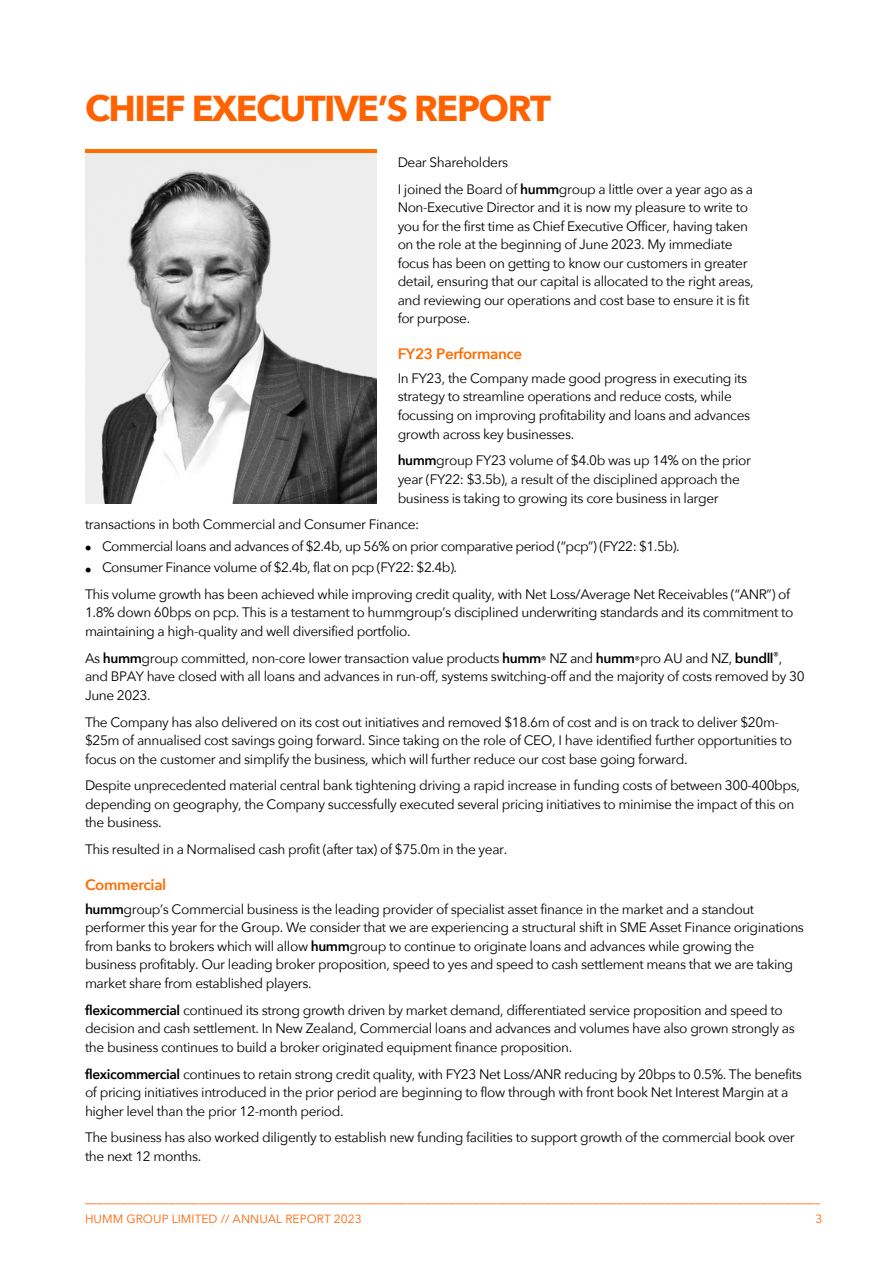
<style>
.page{position:relative;width:893px;height:1263px;background:#fff}
.page>*{position:absolute;margin:0;border:0;box-sizing:border-box;transform-origin:0 0}
.t1{font:700 36px "Avenir Next";letter-spacing:-.04em;color:#ff6200}
.t2{font:600 15.15px "Avenir Next";letter-spacing:-.025em;color:#ff6c00}
.t3{font:13.65px/18.6px "Avenir Next";letter-spacing:-.03em;color:#000}
.t4{font:11.85px "Calibri";color:#ff6200}
.t5{font:11.85px "Avenir Next";letter-spacing:.005em;color:#ff6200}
.s1{font-weight:600}
.s2{font-size:9.75px}
</style>
<div class="page">
<div style="left:85px;top:149px;width:291px;height:5px;background:#ff6c00"></div>
<img style="left:85px;top:154px;width:291px;height:349px">
<h1 class="t1" style="left:85px;top:85px;width:467px">CHIEF EXECUTIVE’S REPORT</h1>
<p class="t3" style="left:397px;top:150px;width:357px;line-height:26.7px">Dear Shareholders<br>I joined the Board of <span class="s1">humm</span>group a little over a year ago as a</p>
<p class="t3" style="left:397px;top:199px;width:357px">Non-Executive Director and it is now my pleasure to write to you for the first time as Chief Executive Officer, having taken on the role at the beginning of June 2023. My immediate focus has been on getting to know our customers in greater detail, ensuring that our capital is allocated to the right areas, and reviewing our operations and cost base to ensure it is fit for purpose.</p>
<p class="t2" style="left:397px;top:343px;width:126px">FY23 Performance</p>
<p class="t3" style="left:397px;top:369px;width:354px">In FY23, the Company made good progress in executing its strategy to streamline operations and reduce costs, while focussing on improving profitability and loans and advances growth across key businesses.</p>
<p class="t3" style="left:397px;top:451px;width:355px"><span class="s1">humm</span>group FY23 volume of $4.0b was up 14% on the prior year (FY22: $3.5b), a result of the disciplined approach the business is taking to growing its core business in larger</p>
<p class="t3" style="left:85px;top:516px;width:336px">transactions in both Commercial and Consumer Finance:</p>
<p class="t3" style="left:85px;top:537px;width:596px">• Commercial loans and advances of $2.4b, up 56% on prior comparative period (“pcp”) (FY22: $1.5b).</p>
<p class="t3" style="left:85px;top:555px;width:706px;line-height:26.2px">• Consumer Finance volume of $2.4b, flat on pcp (FY22: $2.4b).<br>This volume growth has been achieved while improving credit quality, with Net Loss/Average Net Receivables (“ANR”) of</p>
<p class="t3" style="left:85px;top:604px;width:710px">1.8% down 60bps on pcp. This is a testament to hummgroup’s disciplined underwriting standards and its commitment to maintaining a high-quality and well diversified portfolio.</p>
<p class="t3" style="left:85px;top:649px;width:721px">As <span class="s1">humm</span>group committed, non-core lower transaction value products <span class="s1">humm</span><span class="s2">®</span> NZ and <span class="s1">humm</span><span class="s2">®</span>pro AU and NZ, <span class="s1">bundll</span><sup>®</sup>, and BPAY have closed with all loans and advances in run-off, systems switching-off and the majority of costs removed by 30<br>June 2023.</p>
<p class="t3" style="left:85px;top:713px;width:708px">The Company has also delivered on its cost out initiatives and removed $18.6m of cost and is on track to deliver $20m-$25m of annualised cost savings going forward. Since taking on the role of CEO, I have identified further opportunities to focus on the customer and simplify the business, which will further reduce our cost base going forward.</p>
<p class="t3" style="left:85px;top:777px;width:716px">Despite unprecedented material central bank tightening driving a rapid increase in funding costs of between 300-400bps, depending on geography, the Company successfully executed several pricing initiatives to minimise the impact of this on the business.</p>
<p class="t3" style="left:85px;top:841px;width:424px">This resulted in a Normalised cash profit (after tax) of $75.0m in the year.</p>
<p class="t2" style="left:85px;top:874px;width:83px">Commercial</p>
<p class="t3" style="left:85px;top:900px;width:720px"><span class="s1">humm</span>group’s Commercial business is the leading provider of specialist asset finance in the market and a standout performer this year for the Group. We consider that we are experiencing a structural shift in SME Asset Finance originations from banks to brokers which will allow <span class="s1">humm</span>group to continue to originate loans and advances while growing the business profitably. Our leading broker proposition, speed to yes and speed to cash settlement means that we are taking market share from established players.</p>
<p class="t3" style="left:85px;top:1001px;width:711px"><span class="s1">flexicommercial</span> continued its strong growth driven by market demand, differentiated service proposition and speed to decision and cash settlement. In New Zealand, Commercial loans and advances and volumes have also grown strongly as the business continues to build a broker originated equipment finance proposition.</p>
<p class="t3" style="left:85px;top:1065px;width:718px"><span class="s1">flexicommercial</span> continues to retain strong credit quality, with FY23 Net Loss/ANR reducing by 20bps to 0.5%. The benefits of pricing initiatives introduced in the prior period are beginning to flow through with front book Net Interest Margin at a higher level than the prior 12-month period.</p>
<p class="t3" style="left:85px;top:1129px;width:711px">The business has also worked diligently to establish new funding facilities to support growth of the commercial book over the next 12 months.</p>
<p class="t4" style="left:85px;top:1190px;width:737px">___________________________________________________________________________________________________________________________</p>
<p class="t5" style="left:85px;top:1211px;width:278px">HUMM GROUP LIMITED // ANNUAL REPORT 2023</p>
<p class="t5" style="left:815px;top:1211px;width:8px">3</p>
</div>
